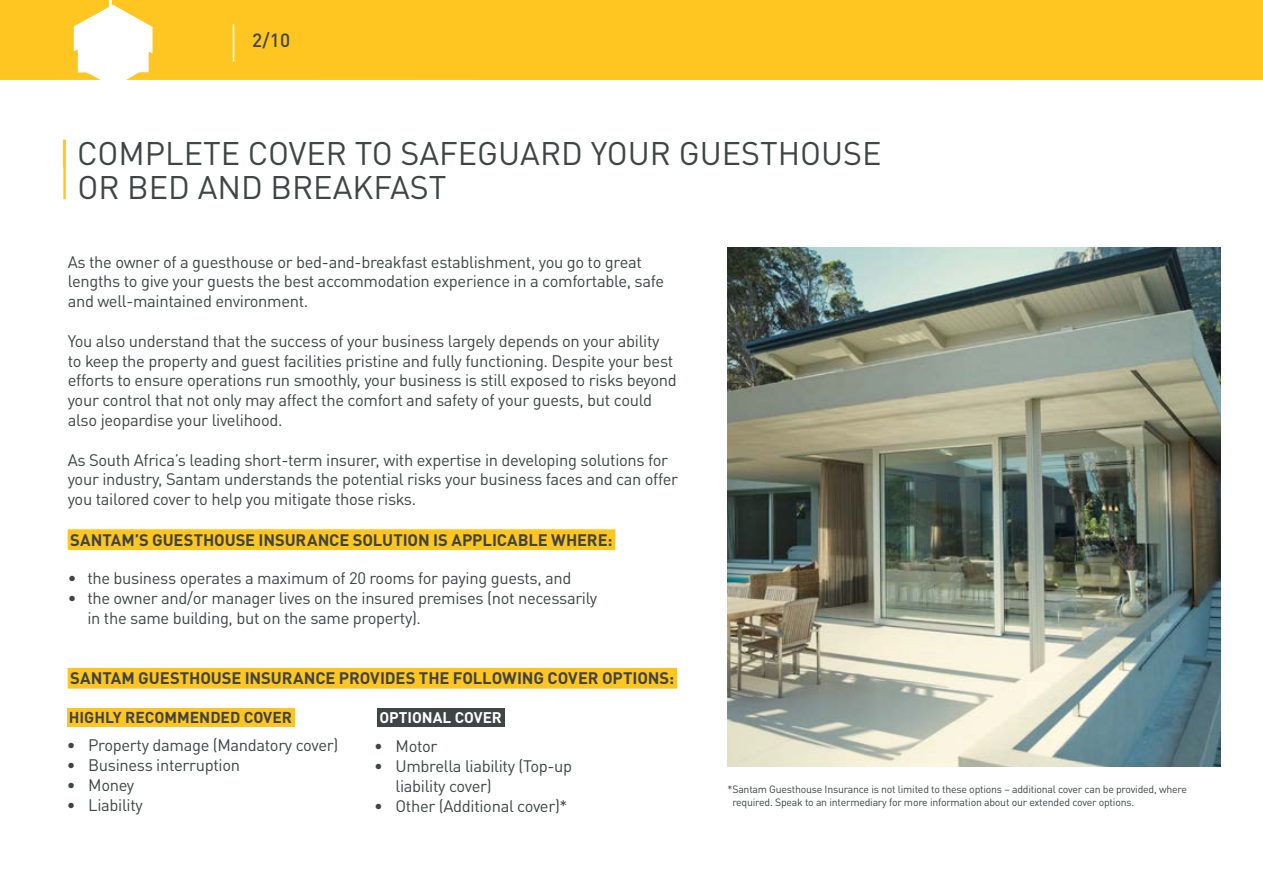
<style>
.page{position:relative;width:1263px;height:893px;background:#fff}
.page>*{position:absolute;margin:0;border:0;box-sizing:border-box;transform-origin:0 0}
.t1{font:32.25px/34px "DINOT";color:#3f4444}
.t2{font:500 18.9px "DINOT";color:#3f4444}
.t3{font:16.5px/19.8px "DINOT";letter-spacing:-.02em;color:#3f4444}
.t4{font:700 16.5px "DINOT";letter-spacing:-.005em;color:#3f4444}
.t5{font:700 15.6px "DINOT";color:#3f4344}
.t6{font:700 15.3px "DINOT";color:#fff}
.t7{font:10.5px/12.6px "DINOT";letter-spacing:-.02em;color:#3f4444}
.s1{color:#ffc520}
</style>
<div class="page">
<div style="left:156px;top:11px;width:1107px;height:69px;background:#ffc520"></div>
<div style="left:112px;top:0;width:1151px;height:11px;background:#ffc520"></div>
<svg style="left:0;top:0;width:156px;height:80px"></svg>
<hr style="left:233px;top:24px;width:1px;height:38px;background:#fff">
<img style="left:728px;top:248px;width:492px;height:519px">
<div style="left:68px;top:529px;width:547px;height:21px;background:#ffc520"></div>
<div style="left:68px;top:668px;width:609px;height:21px;background:#ffc520"></div>
<div style="left:67px;top:708px;width:227px;height:18px;background:#ffc520"></div>
<div style="left:377px;top:708px;width:128px;height:18px;background:#3f4444"></div>
<hr style="left:63px;top:140px;width:3px;height:59px;background:#ffc520">
<p class="t2" style="left:252px;top:28px;width:39px">2/10</p>
<h1 class="t1" style="left:77px;top:136px;width:806px;text-indent:-18px"><span class="s1">|</span> COMPLETE COVER TO SAFEGUARD YOUR GUESTHOUSE<br>OR BED AND BREAKFAST</h1>
<p class="t3" style="left:68px;top:251px;width:598px">As the owner of a guesthouse or bed-and-breakfast establishment, you go to great lengths to give your guests the best accommodation experience in a comfortable, safe and well-maintained environment.</p>
<p class="t3" style="left:68px;top:331px;width:611px">You also understand that the success of your business largely depends on your ability to keep the property and guest facilities pristine and fully functioning. Despite your best efforts to ensure operations run smoothly, your business is still exposed to risks beyond your control that not only may affect the comfort and safety of your guests, but could also jeopardise your livelihood.</p>
<p class="t3" style="left:68px;top:449px;width:612px">As South Africa’s leading short-term insurer, with expertise in developing solutions for your industry, Santam understands the potential risks your business faces and can offer you tailored cover to help you mitigate those risks.</p>
<p class="t4" style="left:70px;top:529px;width:544px">SANTAM’S GUESTHOUSE INSURANCE SOLUTION IS APPLICABLE WHERE:</p>
<p class="t3" style="left:68px;top:568px;width:505px">• the business operates a maximum of 20 rooms for paying guests, and</p>
<p class="t3" style="left:87px;top:588px;width:511px;text-indent:-20px">• the owner and/or manager lives on the insured premises (not necessarily in the same building, but on the same property).</p>
<p class="t4" style="left:70px;top:668px;width:605px">SANTAM GUESTHOUSE INSURANCE PROVIDES THE FOLLOWING COVER OPTIONS:</p>
<p class="t5" style="left:69px;top:707px;width:225px">HIGHLY RECOMMENDED COVER</p>
<p class="t6" style="left:379px;top:707px;width:124px">OPTIONAL COVER</p>
<p class="t3" style="left:374px;top:736px;width:65px">• Motor</p>
<p class="t3" style="left:395px;top:756px;width:178px;text-indent:-21px">• Umbrella liability (Top-up liability cover)</p>
<p class="t3" style="left:374px;top:796px;width:195px">• Other (Additional cover)*</p>
<p class="t3" style="left:67px;top:735px;width:273px">• Property damage (Mandatory cover)</p>
<p class="t3" style="left:67px;top:755px;width:175px">• Business interruption</p>
<p class="t3" style="left:67px;top:775px;width:69px">• Money</p>
<p class="t3" style="left:67px;top:795px;width:77px">• Liability</p>
<p class="t7" style="left:732px;top:783px;width:456px;text-indent:-5px">*Santam Guesthouse Insurance is not limited to these options – additional cover can be provided, where required. Speak to an intermediary for more information about our extended cover options.</p>
</div>
